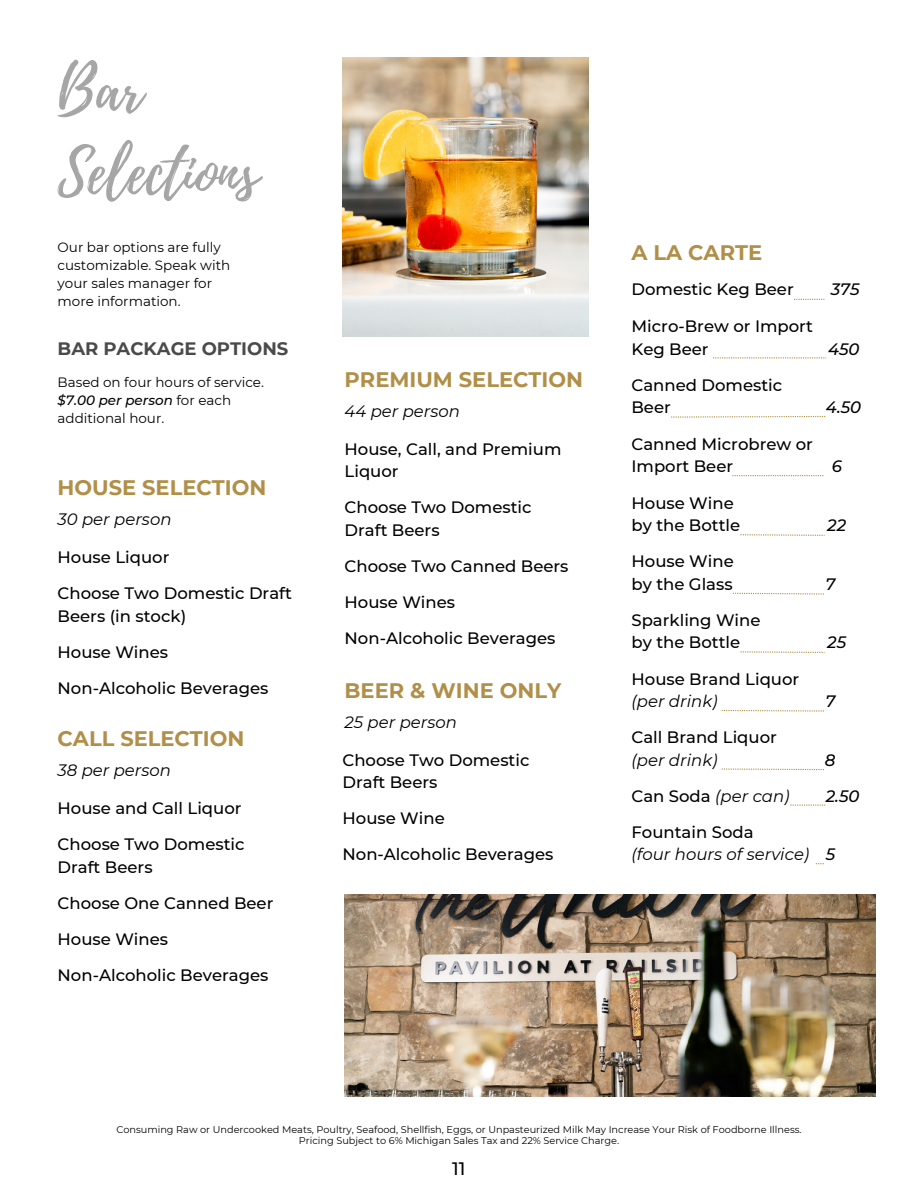
<style>
.page{position:relative;width:918px;height:1188px;background:#fff}
.page>*{position:absolute;margin:0;border:0;box-sizing:border-box;transform-origin:0 0}
.t1{font:60px/83.2px "Playlist Script";color:#a6a6a6}
.t2{font:700 21px "Montserrat";color:#b18f48}
.t3{font:700 18px "Montserrat";color:#4a4a4b}
.t4{font:500 18px "Montserrat";color:#000}
.t5{font:500 16.5px/22.5px "Montserrat";color:#000}
.t6{font:italic 16.5px "Montserrat";color:#000}
.t7{font:italic 500 16.5px "Montserrat";color:#000}
.t8{font:13.5px/18px "Montserrat";color:#000}
.t9{font:9.75px "Montserrat";color:#000}
.s1{font-weight:500;font-style:italic}
.s2{font-weight:500;font-style:normal}
</style>
<div class="page">
<img style="left:342px;top:58px;width:246px;height:279px">
<img style="left:345px;top:895px;width:531px;height:201px">
<svg style="left:794px;top:299px;width:30px;height:1px"></svg>
<svg style="left:713px;top:357px;width:113px;height:1px"></svg>
<svg style="left:671px;top:416px;width:154px;height:2px"></svg>
<svg style="left:732px;top:475px;width:91px;height:1px"></svg>
<svg style="left:741px;top:534px;width:84px;height:2px"></svg>
<svg style="left:733px;top:593px;width:91px;height:2px"></svg>
<svg style="left:722px;top:710px;width:102px;height:2px"></svg>
<svg style="left:722px;top:768px;width:102px;height:2px"></svg>
<svg style="left:790px;top:805px;width:35px;height:1px"></svg>
<svg style="left:741px;top:651px;width:84px;height:2px"></svg>
<p class="t1" style="left:58px;top:50px;width:202px">Bar<br>Selections</p>
<p class="t8" style="left:58px;top:238px;width:174px">Our bar options are fully customizable. Speak with</p>
<p class="t8" style="left:58px;top:274px;width:156px">your sales manager for</p>
<p class="t8" style="left:58px;top:292px;width:124px">more information.</p>
<p class="t3" style="left:58px;top:337px;width:232px">BAR PACKAGE OPTIONS</p>
<p class="t8" style="left:58px;top:373px;width:208px">Based on four hours of service.</p>
<p class="t8" style="left:58px;top:391px;width:175px"><span class="s1">$7.00 per person</span> for each additional hour.</p>
<p class="t2" style="left:58px;top:475px;width:210px">HOUSE SELECTION</p>
<p class="t6" style="left:58px;top:509px;width:115px">30 per person</p>
<p class="t5" style="left:58px;top:546px;width:113px">House Liquor</p>
<p class="t5" style="left:58px;top:582px;width:236px">Choose Two Domestic Draft<br>Beers (in stock)</p>
<p class="t5" style="left:58px;top:641px;width:112px">House Wines</p>
<p class="t5" style="left:58px;top:677px;width:212px">Non-Alcoholic Beverages</p>
<p class="t2" style="left:58px;top:726px;width:188px">CALL SELECTION</p>
<p class="t6" style="left:58px;top:760px;width:115px">38 per person</p>
<p class="t5" style="left:58px;top:797px;width:186px">House and Call Liquor</p>
<p class="t5" style="left:58px;top:833px;width:188px">Choose Two Domestic</p>
<p class="t5" style="left:58px;top:856px;width:97px">Draft Beers</p>
<p class="t5" style="left:58px;top:892px;width:217px">Choose One Canned Beer</p>
<p class="t5" style="left:58px;top:928px;width:112px">House Wines</p>
<p class="t5" style="left:58px;top:964px;width:212px">Non-Alcoholic Beverages</p>
<p class="t2" style="left:345px;top:367px;width:240px">PREMIUM SELECTION</p>
<p class="t6" style="left:345px;top:401px;width:117px">44 per person</p>
<p class="t5" style="left:345px;top:438px;width:218px">House, Call, and Premium<br>Liquor</p>
<p class="t5" style="left:345px;top:496px;width:188px">Choose Two Domestic</p>
<p class="t5" style="left:345px;top:519px;width:97px">Draft Beers</p>
<p class="t5" style="left:345px;top:555px;width:225px">Choose Two Canned Beers</p>
<p class="t5" style="left:345px;top:591px;width:112px">House Wines</p>
<p class="t5" style="left:345px;top:627px;width:212px">Non-Alcoholic Beverages</p>
<p class="t2" style="left:345px;top:678px;width:218px">BEER &amp; WINE ONLY</p>
<p class="t6" style="left:345px;top:712px;width:114px">25 per person</p>
<p class="t5" style="left:342px;top:749px;width:188px">Choose Two Domestic</p>
<p class="t5" style="left:342px;top:771px;width:97px">Draft Beers</p>
<p class="t5" style="left:342px;top:807px;width:104px">House Wine</p>
<p class="t5" style="left:342px;top:843px;width:212px">Non-Alcoholic Beverages</p>
<p class="t2" style="left:632px;top:240px;width:132px">A LA CARTE</p>
<p class="t5" style="left:632px;top:278px;width:164px">Domestic Keg Beer</p>
<p class="t7" style="left:831px;top:279px;width:30px">375</p>
<p class="t5" style="left:632px;top:315px;width:183px">Micro-Brew or Import</p>
<p class="t5" style="left:632px;top:337px;width:79px">Keg Beer</p>
<p class="t5" style="left:632px;top:373px;width:152px">Canned Domestic</p>
<p class="t5" style="left:632px;top:396px;width:41px">Beer</p>
<p class="t5" style="left:632px;top:433px;width:183px">Canned Microbrew or</p>
<p class="t5" style="left:632px;top:455px;width:103px">Import Beer</p>
<p class="t5" style="left:632px;top:492px;width:104px">House Wine</p>
<p class="t5" style="left:632px;top:514px;width:110px">by the Bottle</p>
<p class="t5" style="left:632px;top:550px;width:104px">House Wine</p>
<p class="t5" style="left:632px;top:573px;width:103px">by the Glass</p>
<p class="t7" style="left:828px;top:339px;width:33px">450</p>
<p class="t7" style="left:826px;top:397px;width:37px">4.50</p>
<p class="t7" style="left:832px;top:456px;width:12px">6</p>
<p class="t7" style="left:827px;top:515px;width:20px">22</p>
<p class="t7" style="left:825px;top:574px;width:11px">7</p>
<p class="t5" style="left:632px;top:609px;width:130px">Sparkling Wine</p>
<p class="t5" style="left:632px;top:631px;width:110px">by the Bottle</p>
<p class="t7" style="left:827px;top:633px;width:20px">25</p>
<p class="t5" style="left:632px;top:667px;width:169px">House Brand Liquor</p>
<p class="t6" style="left:632px;top:691px;width:88px">(per drink)</p>
<p class="t7" style="left:825px;top:691px;width:11px">7</p>
<p class="t5" style="left:632px;top:726px;width:147px">Call Brand Liquor</p>
<p class="t6" style="left:632px;top:750px;width:88px">(per drink)</p>
<p class="t7" style="left:825px;top:750px;width:12px">8</p>
<p class="t6" style="left:632px;top:786px;width:160px"><span class="s2">Can Soda</span> (per can)</p>
<p class="t7" style="left:826px;top:786px;width:35px">2.50</p>
<p class="t5" style="left:632px;top:821px;width:124px">Fountain Soda</p>
<p class="t6" style="left:632px;top:844px;width:179px">(four hours of service)</p>
<p class="t7" style="left:826px;top:844px;width:11px">5</p>
<p class="t9" style="left:116px;top:1123px;width:687px">Consuming Raw or Undercooked Meats, Poultry, Seafood, Shellfish, Eggs, or Unpasteurized Milk May Increase Your Risk of Foodborne Illness.</p>
<p class="t9" style="left:299px;top:1134px;width:322px">Pricing Subject to 6% Michigan Sales Tax and 22% Service Charge.</p>
<p class="t4" style="left:452px;top:1157px;width:15px">11</p>
</div>
